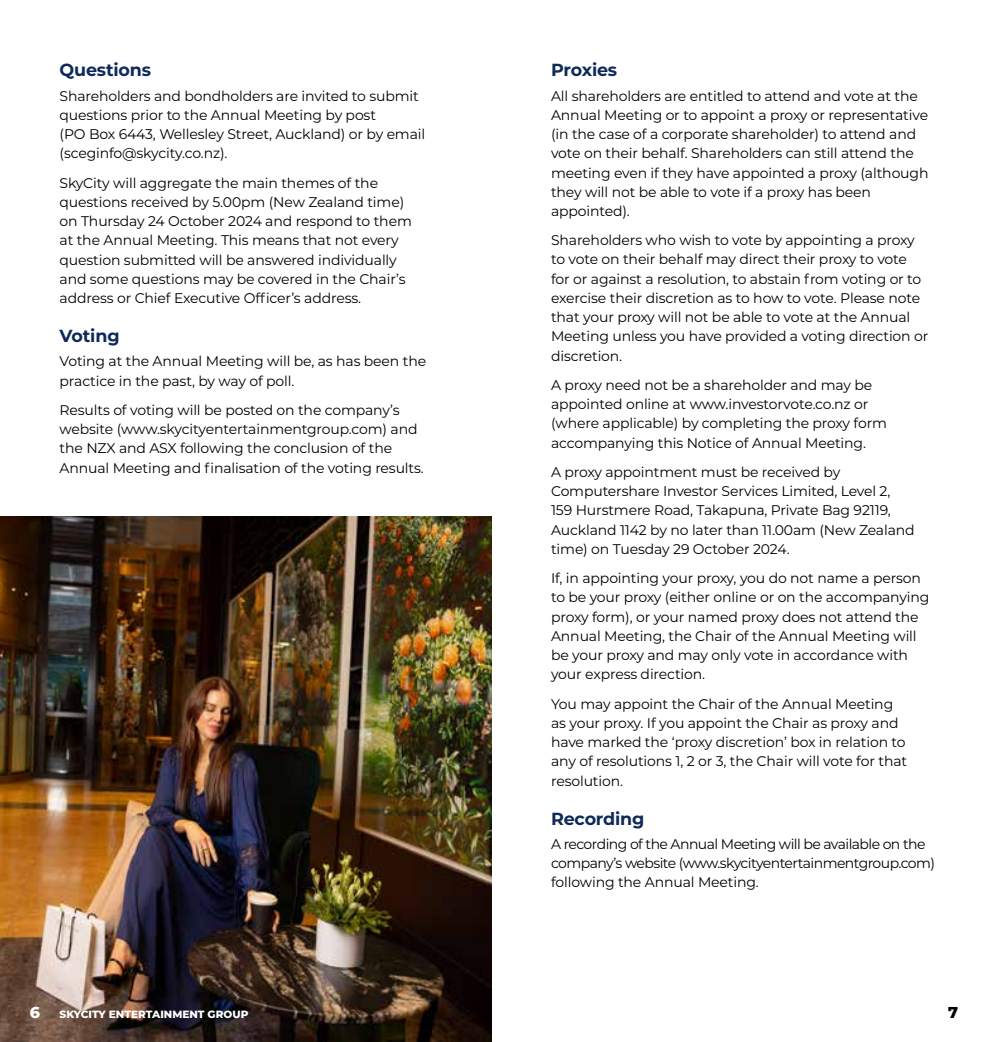
<style>
.page{position:relative;width:983px;height:1042px;background:#fff}
.page>*{position:absolute;margin:0;border:0;box-sizing:border-box;transform-origin:0 0}
.t1{font:700 17.5px "Montserrat";letter-spacing:-.01em;color:#0f2a59}
.t2{font:800 15.75px "Montserrat";color:#000}
.t3{font:14px/19.2px "Montserrat";letter-spacing:-.01em;color:#000}
.t4{font:14px/19.2px "Montserrat";letter-spacing:-.04em;color:#000}
.t5{font:800 10.5px "Montserrat";color:#fff}
.s1{font-size:15.75px}
</style>
<div class="page">
<img style="left:0;top:516px;width:491px;height:526px">
<p class="t1" style="left:60px;top:58px;width:93px">Questions</p>
<p class="t3" style="left:60px;top:86px;width:367px">Shareholders and bondholders are invited to submit questions prior to the Annual Meeting by post<br>(PO Box 6443, Wellesley Street, Auckland) or by email (sceginfo@skycity.co.nz).</p>
<p class="t3" style="left:60px;top:173px;width:354px">SkyCity will aggregate the main themes of the questions received by 5.00pm (New Zealand time) on Thursday 24 October 2024 and respond to them at the Annual Meeting. This means that not every question submitted will be answered individually and some questions may be covered in the Chair’s address or Chief Executive Officer’s address.</p>
<p class="t1" style="left:60px;top:323px;width:62px">Voting</p>
<p class="t3" style="left:60px;top:351px;width:368px">Voting at the Annual Meeting will be, as has been the practice in the past, by way of poll.</p>
<p class="t3" style="left:60px;top:400px;width:365px">Results of voting will be posted on the company’s website (www.skycityentertainmentgroup.com) and the NZX and ASX following the conclusion of the Annual Meeting and finalisation of the voting results.</p>
<p class="t1" style="left:551px;top:57px;width:68px">Proxies</p>
<p class="t3" style="left:551px;top:85px;width:379px">All shareholders are entitled to attend and vote at the Annual Meeting or to appoint a proxy or representative (in the case of a corporate shareholder) to attend and vote on their behalf. Shareholders can still attend the meeting even if they have appointed a proxy (although they will not be able to vote if a proxy has been appointed).</p>
<p class="t3" style="left:551px;top:230px;width:379px">Shareholders who wish to vote by appointing a proxy to vote on their behalf may direct their proxy to vote for or against a resolution, to abstain from voting or to exercise their discretion as to how to vote. Please note that your proxy will not be able to vote at the Annual Meeting unless you have provided a voting direction or discretion.</p>
<p class="t3" style="left:551px;top:375px;width:337px">A proxy need not be a shareholder and may be appointed online at www.investorvote.co.nz or (where applicable) by completing the proxy form accompanying this Notice of Annual Meeting.</p>
<p class="t3" style="left:551px;top:462px;width:365px">A proxy appointment must be received by Computershare Investor Services Limited, Level 2, 159 Hurstmere Road, Takapuna, Private Bag 92119, Auckland 1142 by no later than 11.00am (New Zealand time) on Tuesday 29 October 2024.</p>
<p class="t3" style="left:551px;top:568px;width:380px">If, in appointing your proxy, you do not name a person to be your proxy (either online or on the accompanying proxy form), or your named proxy does not attend the Annual Meeting, the Chair of the Annual Meeting will be your proxy and may only vote in accordance with your express direction.</p>
<p class="t3" style="left:551px;top:693px;width:357px">You may appoint the Chair of the Annual Meeting as your proxy. If you appoint the Chair as proxy and have marked the ‘proxy discretion’ box in relation to any of resolutions 1, 2 or 3, the Chair will vote for that resolution.</p>
<p class="t1" style="left:551px;top:806px;width:95px">Recording</p>
<p class="t4" style="left:551px;top:834px;width:385px">A recording of the Annual Meeting will be available on the company’s website (www.skycityentertainmentgroup.com) following the Annual Meeting.</p>
<p class="t5" style="left:30px;top:1006px;width:220px"><span class="s1">6</span> SKYCITY ENTERTAINMENT GROUP</p>
<p class="t2" style="left:947px;top:1001px;width:11px">7</p>
</div>
